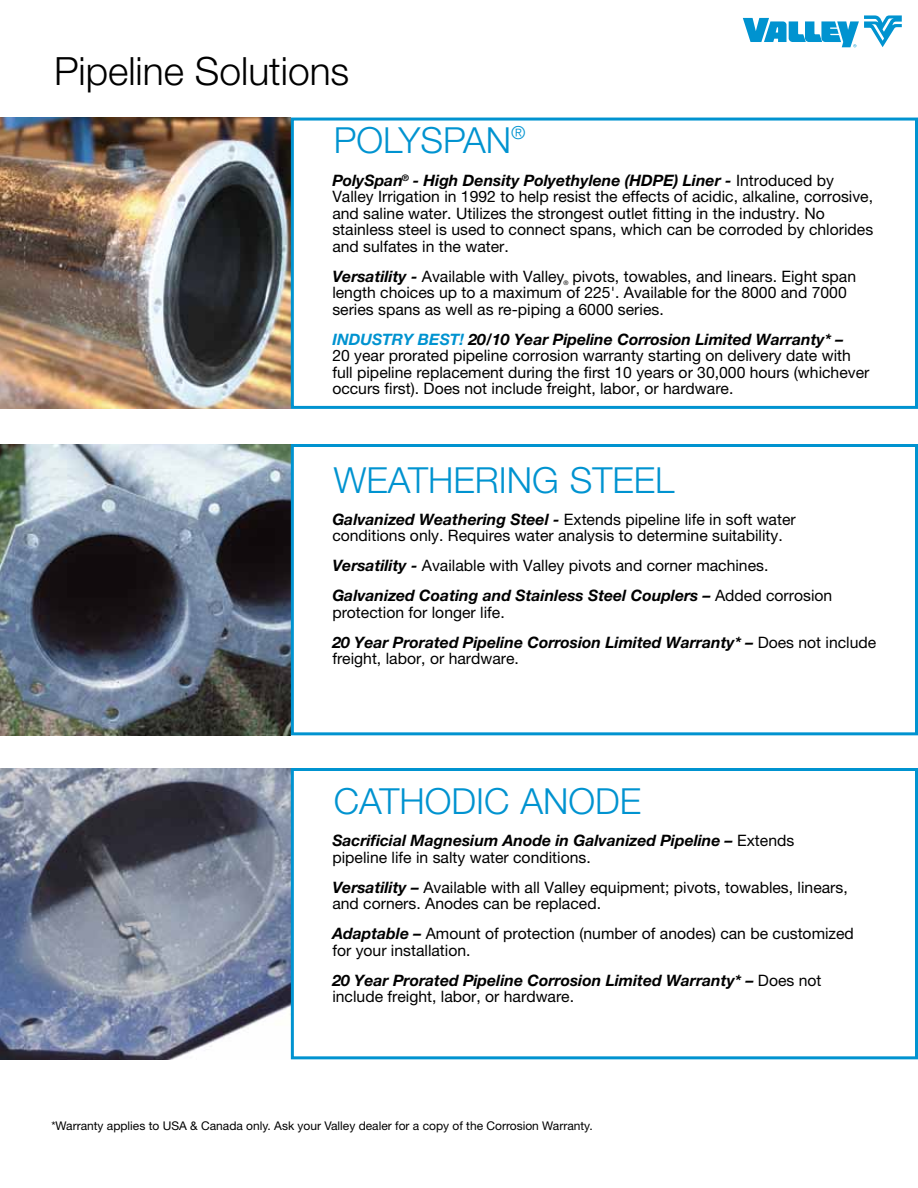
<style>
.page{position:relative;width:918px;height:1188px;background:#fff}
.page>*{position:absolute;margin:0;border:0;box-sizing:border-box;transform-origin:0 0}
.t1{font:300 39px "Helvetica Neue LT";color:#000}
.t2{font:300 36px "Helvetica Neue LT";color:#0093d0}
.t3{font:15.75px/16.5px "Helvetica Neue LT";color:#000}
.t4{font:italic 700 15.75px/16.5px "Helvetica Neue LT";color:#000}
.t5{font:12px "Helvetica Neue LT";color:#000}
.t6{font:6.3px "Helvetica Neue LT";color:#000}
.s1{font-weight:700;font-style:italic}
.s2{font-weight:700;font-style:italic;color:#0093d0}
.s3{font-weight:400;font-style:normal}
</style>
<div class="page">
<svg style="left:743px;top:15px;width:159px;height:32px"></svg>
<img style="left:0;top:118px;width:291px;height:291px">
<img style="left:0;top:444px;width:291px;height:291px">
<img style="left:0;top:768px;width:291px;height:291px">
<div style="left:291px;top:118px;width:627px;height:291px;border:3px solid #0093d0"></div>
<div style="left:291px;top:444px;width:627px;height:291px;border:3px solid #0093d0"></div>
<div style="left:291px;top:768px;width:627px;height:291px;border:3px solid #0093d0"></div>
<h1 class="t1" style="left:54px;top:47px;width:297px">Pipeline Solutions</h1>
<h2 class="t2" style="left:334px;top:119px;width:193px">POLYSPAN<sup>®</sup></h2>
<p class="t3" style="left:332px;top:172px;width:542px"><span class="s1">PolySpan</span><sup>®</sup> <span class="s1">- High Density Polyethylene (HDPE) Liner -</span> Introduced by Valley Irrigation in 1992 to help resist the effects of acidic, alkaline, corrosive, and saline water. Utilizes the strongest outlet fitting in the industry. No stainless steel is used to connect spans, which can be corroded by chlorides and sulfates in the water.</p>
<p class="t3" style="left:332px;top:268px;width:234px"><span class="s1">Versatility -</span> Available with Valley</p>
<p class="t6" style="left:563px;top:279px;width:7px">®</p>
<p class="t3" style="left:332px;top:268px;width:525px;text-indent:240px">pivots, towables, and linears. Eight span length choices up to a maximum of 225'. Available for the 8000 and 7000 series spans as well as re-piping a 6000 series.</p>
<p class="t3" style="left:332px;top:331px;width:539px"><span class="s2">INDUSTRY BEST!</span> <span class="s1">20/10 Year Pipeline Corrosion Limited Warranty* –<br></span>20 year prorated pipeline corrosion warranty starting on delivery date with full pipeline replacement during the first 10 years or 30,000 hours (whichever occurs first). Does not include freight, labor, or hardware.</p>
<h2 class="t2" style="left:334px;top:459px;width:342px">WEATHERING STEEL</h2>
<p class="t3" style="left:332px;top:511px;width:465px"><span class="s1">Galvanized Weathering Steel -</span> Extends pipeline life in soft water conditions only. Requires water analysis to determine suitability.</p>
<p class="t3" style="left:332px;top:551px;width:501px;line-height:30px"><span class="s1">Versatility -</span> Available with Valley pivots and corner machines.<br><span class="s1">Galvanized Coating and Stainless Steel Couplers –</span> Added corrosion</p>
<p class="t4" style="left:332px;top:597px;width:545px;line-height:30px"><span class="s3">protection for longer life.<br></span>20 Year Prorated Pipeline Corrosion Limited Warranty* – <span class="s3">Does not include</span></p>
<p class="t3" style="left:332px;top:650px;width:188px">freight, labor, or hardware.</p>
<h2 class="t2" style="left:334px;top:779px;width:309px">CATHODIC ANODE</h2>
<p class="t4" style="left:332px;top:832px;width:463px">Sacrificial Magnesium Anode in Galvanized Pipeline – <span class="s3">Extends pipeline life in salty water conditions.</span></p>
<p class="t3" style="left:332px;top:879px;width:517px"><span class="s1">Versatility –</span> Available with all Valley equipment; pivots, towables, linears, and corners. Anodes can be replaced.</p>
<p class="t3" style="left:332px;top:925px;width:523px"><span class="s1">Adaptable –</span> Amount of protection (number of anodes) can be customized for your installation.</p>
<p class="t4" style="left:332px;top:971px;width:491px">20 Year Prorated Pipeline Corrosion Limited Warranty* – <span class="s3">Does not include freight, labor, or hardware.</span></p>
<p class="t5" style="left:51px;top:1118px;width:543px">*Warranty applies to USA &amp; Canada only. Ask your Valley dealer for a copy of the Corrosion Warranty.</p>
</div>
